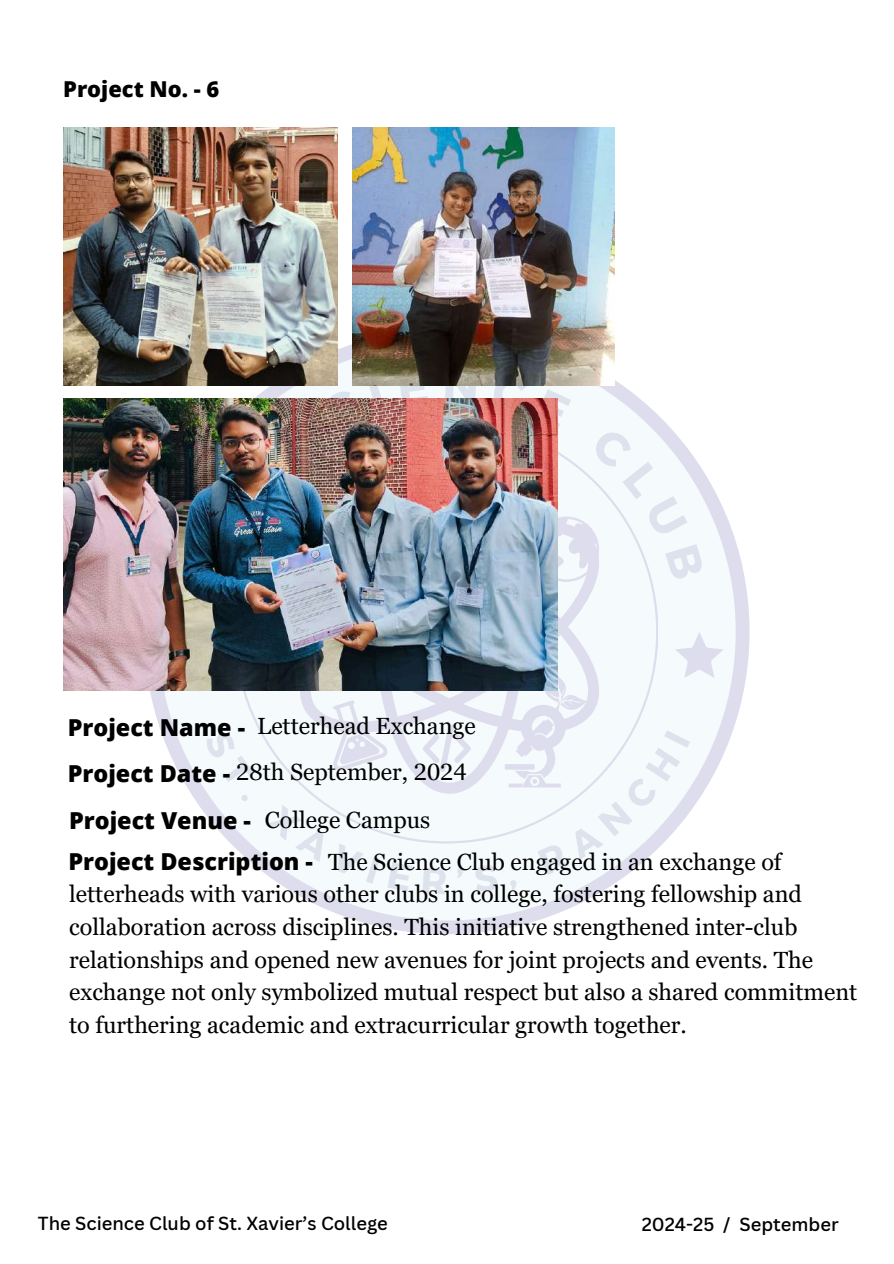
<style>
.page{position:relative;width:894px;height:1264px;background:#fff}
.page>*{position:absolute;margin:0;border:0;box-sizing:border-box;transform-origin:0 0}
.t1{font:23.4px/32.7px "Georgia Pro";color:#000}
.t2{font:800 23.4px/46.5px "Open Sans";color:#000}
.t3{font:800 21.9px "Open Sans";color:#000}
.t4{font:500 18.45px "Canva Sans";color:#000}
.t5{font:500 18.3px "Canva Sans";color:#000}
</style>
<div class="page">
<div style="left:158px;top:343px;width:577px;height:577px;background:#f5fbfc;border-radius:50%"></div>
<svg style="left:160px;top:671px;width:573px;height:235px"></svg>
<svg style="left:234px;top:582px;width:423px;height:261px"></svg>
<svg style="left:293px;top:582px;width:311px;height:211px"></svg>
<svg style="left:316px;top:694px;width:73px;height:79px"></svg>
<svg style="left:422px;top:724px;width:49px;height:48px"></svg>
<img style="left:352px;top:127px;width:262px;height:258px">
<img style="left:63px;top:128px;width:275px;height:257px">
<img style="left:63px;top:398px;width:494px;height:292px">
<img style="left:320px;top:378px;width:65px;height:52px">
<svg style="left:398px;top:369px;width:30px;height:37px"></svg>
<img style="left:435px;top:368px;width:270px;height:214px">
<svg style="left:203px;top:728px;width:51px;height:74px"></svg>
<svg style="left:265px;top:804px;width:115px;height:79px"></svg>
<svg style="left:387px;top:861px;width:25px;height:30px"></svg>
<svg style="left:422px;top:867px;width:25px;height:27px"></svg>
<svg style="left:456px;top:867px;width:7px;height:10px"></svg>
<svg style="left:473px;top:863px;width:25px;height:29px"></svg>
<svg style="left:504px;top:631px;width:219px;height:258px"></svg>
<p class="t3" style="left:63px;top:74px;width:157px">Project No. - 6</p>
<p class="t1" style="left:236px;top:703px;width:241px;line-height:45.6px;text-indent:21px">Letterhead Exchange<br>28th September, 2024</p>
<p class="t1" style="left:328px;top:798px;width:454px;line-height:42.5px;text-indent:-63px">College Campus<br>The Science Club engaged in an exchange of</p>
<p class="t1" style="left:69px;top:877px;width:789px">letterheads with various other clubs in college, fostering fellowship and collaboration across disciplines. This initiative strengthened inter-club relationships and opened new avenues for joint projects and events. The exchange not only symbolized mutual respect but also a shared commitment to furthering academic and extracurricular growth together.</p>
<p class="t2" style="left:68px;top:703px;width:185px">Project Name -<br>Project Date -<br>Project Venue -</p>
<p class="t2" style="left:68px;top:838px;width:246px">Project Description -</p>
<p class="t5" style="left:38px;top:1209px;width:351px">The Science Club of St. Xavier’s College</p>
<p class="t4" style="left:641px;top:1211px;width:198px">2024-25 / September</p>
</div>
